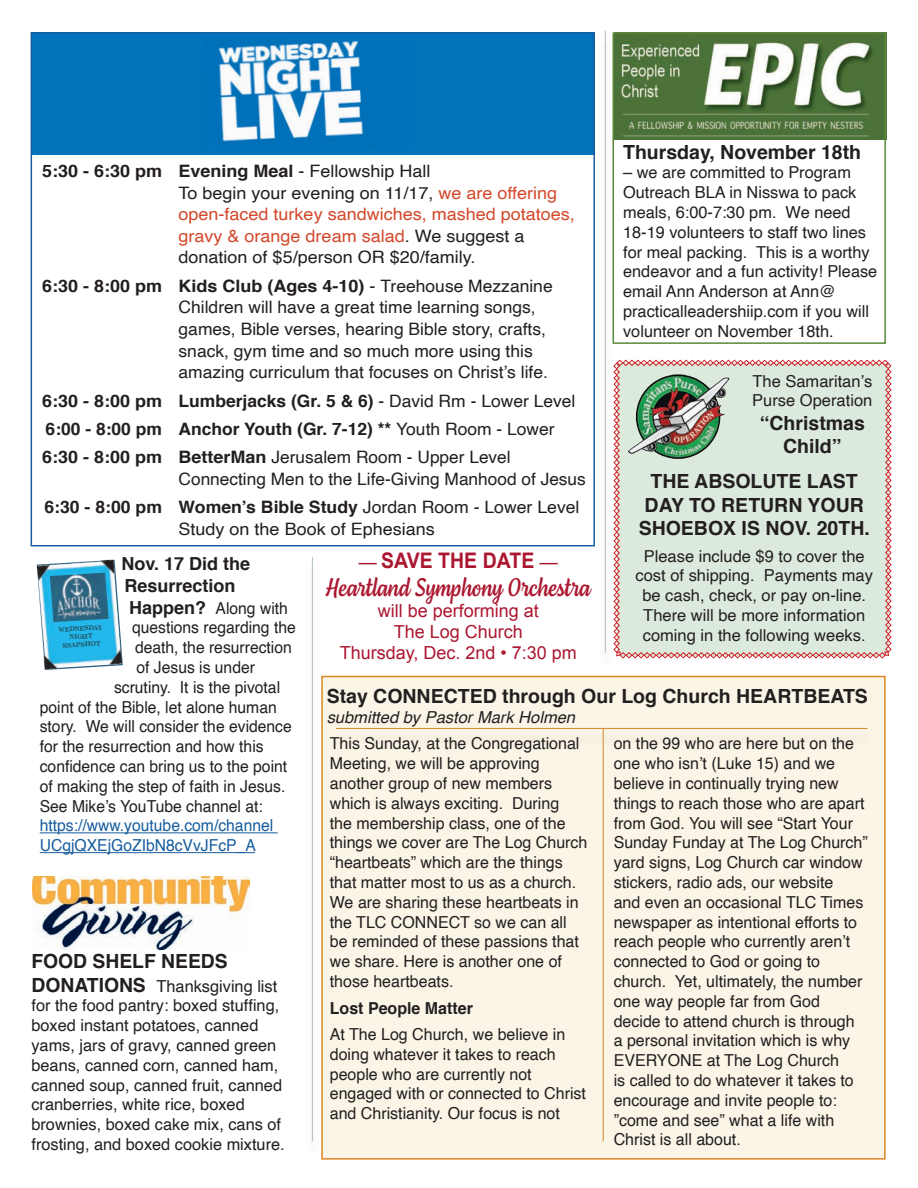
<style>
.page{position:relative;width:918px;height:1188px;background:#fff}
.page>*{position:absolute;margin:0;border:0;box-sizing:border-box;transform-origin:0 0}
.t1{font:26.25px "Lemongrass Script";color:#ac1730;scale:.8 1}
.t2{font:700 21.45px "Arial";color:#ac1730;scale:.91 1}
.t3{font:700 19.5px/23.4px "Helvetica";color:#231f20;text-align:center}
.t4{font:18px/21px "Arial";color:#ac1730;text-align:center}
.t5{font:700 18px/21.6px "Helvetica";color:#231f20}
.t6{font:17.1px/21.6px "Helvetica";color:#231f20;scale:1.05 1}
.t7{font:700 17.1px/28.3px "Helvetica";color:#231f20;scale:1.05 1}
.t8{font:17.1px/28.3px "Helvetica";color:#231f20}
.t9{font:16.5px/19.8px "Helvetica";color:#231f20}
.t10{font:16.5px "Helvetica";color:#231f20;scale:.95 1}
.t11{font:16.5px/19.8px "Helvetica";color:#175d9e;scale:.95 1}
.t12{font:italic 16.5px "Helvetica";color:#231f20}
.t13{font:700 16.5px "Helvetica";color:#231f20}
.t14{font:6.6px/7.9px "Rosella Hatched";color:#231f20;text-align:center;scale:.76 1}
.s1{font-weight:700}
.s2{color:#d3482a}
.s3{font-weight:400}
.s4{font-family:"Gill Sans";font-weight:400;font-size:18px}
.s5{font-weight:700;font-size:18px}
.s6{font-weight:700;font-size:19.5px}
</style>
<div class="page">
<img style="left:32px;top:877px;width:218px;height:72px">
<div style="left:321px;top:676px;width:565px;height:484px;background:#faf5e6;border:2px solid #db8624"></div>
<hr style="left:336px;top:728px;width:532px;height:1px;background:#db8624">
<hr style="left:603px;top:729px;width:1px;height:412px;background:#db8624">
<svg style="left:614px;top:360px;width:278px;height:299px;background:#dce2d7"></svg>
<img style="left:628px;top:374px;width:102px;height:85px">
<hr style="left:40px;top:832px;width:238px;height:1px;background:#175d9e">
<hr style="left:40px;top:852px;width:215px;height:1px;background:#175d9e">
<img style="left:36px;top:559px;width:87px;height:111px">
<img style="left:50px;top:573px;width:59px;height:49px">
<div style="left:597px;top:35px;width:17px;height:635px;background:#231f20;opacity:.3"></div>
<hr style="left:605px;top:31px;width:1px;height:622px;background:#aebbc5">
<div style="left:33px;top:32px;width:562px;height:123px;background:#0173bb"></div>
<img style="left:218px;top:41px;width:146px;height:101px">
<div style="left:31px;top:32px;width:564px;height:514px;border:2px solid #175d9e"></div>
<img style="left:616px;top:35px;width:267px;height:104px">
<div style="left:613px;top:32px;width:273px;height:312px;border:2px solid #5b883c"></div>
<div style="left:304px;top:561px;width:17px;height:598px;background:#231f20;opacity:.3"></div>
<hr style="left:312px;top:557px;width:1px;height:584px;background:#aebbc5">
<p class="t3" style="left:623px;top:140px;width:240px">Thursday, November 18th</p>
<p class="t9" style="left:623px;top:163px;width:256px">– we are committed to Program<br>Outreach BLA in Nisswa to pack meals, 6:00-7:30 pm. We need<br>18-19 volunteers to staff two lines for meal packing. This is a worthy endeavor and a fun activity! Please email Ann Anderson at Ann@ practicalleadershiip.com if you will volunteer on November 18th.</p>
<p class="t9" style="left:752px;top:372px;width:122px">The Samaritan’s<br>Purse Operation</p>
<p class="t3" style="left:760px;top:412px;width:107px">“Christmas<br>Child”</p>
<p class="t6" style="left:179px;top:161px;width:379px;text-indent:-137px"><span class="s1">5:30 - 6:30 pm Evening Meal</span> - Fellowship Hall<br>To begin your evening on 11/17, <span class="s2">we are offering open-faced turkey sandwiches, mashed potatoes, gravy &amp; orange dream salad</span>. We suggest a donation of $5/person OR $20/family.</p>
<p class="t6" style="left:179px;top:275px;width:358px;text-indent:-137px"><span class="s1">6:30 - 8:00 pm Kids Club (Ages 4-10)</span> - Treehouse Mezzanine Children will have a great time learning songs, games, Bible verses, hearing Bible story, crafts, snack, gym time and so much more using this amazing curriculum that focuses on Christ’s life.</p>
<p class="t7" style="left:42px;top:387px;width:510px">6:30 - 8:00 pm Lumberjacks (Gr. 5 &amp; 6) <span class="s3">- David Rm - Lower Level<br></span>6:00 - 8:00 pm Anchor Youth (Gr. 7-12) ** <span class="s3">Youth Room - Lower<br></span>6:30 - 8:00 pm BetterMan <span class="s3">Jerusalem Room - Upper Level</span></p>
<p class="t8" style="left:44px;top:465px;width:543px;text-indent:134px">Connecting Men to the Life-Giving Manhood of Jesus<br><span class="s1">6:30 - 8:00 pm Women’s Bible Study</span> Jordan Room - Lower Level</p>
<p class="t6" style="left:179px;top:518px;width:245px">Study on the Book of Ephesians</p>
<p class="t3" style="left:639px;top:470px;width:233px">THE ABSOLUTE LAST<br>DAY TO RETURN YOUR<br>SHOEBOX IS NOV. 20TH.</p>
<p class="t9" style="left:636px;top:546px;width:239px;text-align:center">Please include $9 to cover the cost of shipping. Payments may be cash, check, or pay on-line.<br>There will be more information coming in the following weeks.</p>
<h2 class="t2" style="left:359px;top:546px;width:220px"><span class="s4">—</span> SAVE THE DATE <span class="s4">—</span></h2>
<h1 class="t1" style="left:326px;top:571px;width:331px">Heartland Symphony Orchestra</h1>
<p class="t4" style="left:340px;top:600px;width:239px">will be performing at<br>The Log Church<br>Thursday, Dec. 2nd • 7:30 pm</p>
<p class="t5" style="left:122px;top:553px;width:130px">Nov. 17 Did the<br>Resurrection</p>
<p class="t10" style="left:129px;top:595px;width:169px"><span class="s5">Happen?</span> Along with</p>
<p class="t10" style="left:132px;top:615px;width:174px">questions regarding the</p>
<p class="t10" style="left:135px;top:635px;width:167px">death, the resurrection</p>
<p class="t10" style="left:137px;top:654px;width:126px">of Jesus is under</p>
<p class="t10" style="left:114px;top:674px;width:176px">scrutiny. It is the pivotal</p>
<p class="t10" style="left:40px;top:694px;width:251px">point of the Bible, let alone human</p>
<p class="t10" style="left:40px;top:714px;width:267px">story. We will consider the evidence</p>
<p class="t10" style="left:40px;top:734px;width:237px">for the resurrection and how this</p>
<p class="t10" style="left:40px;top:753px;width:262px">confidence can bring us to the point</p>
<p class="t10" style="left:40px;top:773px;width:260px">of making the step of faith in Jesus.</p>
<p class="t10" style="left:40px;top:793px;width:236px">See Mike’s YouTube channel at:</p>
<p class="t11" style="left:40px;top:816px;width:247px">https://www.youtube.com/channel<br>UCgjQXEjGoZIbN8cVvJFcP_A</p>
<p class="t14" style="left:58px;top:625px;width:59px;rotate:-4deg">Wednesday<br>Night<br>Snapshot</p>
<p class="t3" style="left:327px;top:685px;width:543px">Stay CONNECTED through Our Log Church HEARTBEATS</p>
<p class="t12" style="left:327px;top:704px;width:250px">submitted by Pastor Mark Holmen</p>
<p class="t9" style="left:614px;top:734px;width:256px">on the 99 who are here but on the one who isn’t (Luke 15) and we believe in continually trying new things to reach those who are apart from God. You will see “Start Your<br>Sunday Funday at The Log Church” yard signs, Log Church car window stickers, radio ads, our website<br>and even an occasional TLC Times newspaper as intentional efforts to reach people who currently aren’t connected to God or going to church. Yet, ultimately, the number one way people far from God decide to attend church is through<br>a personal invitation which is why<br>EVERYONE at The Log Church<br>is called to do whatever it takes to encourage and invite people to: ”come and see” what a life with<br>Christ is all about.</p>
<p class="t9" style="left:330px;top:734px;width:259px">This Sunday, at the Congregational<br>Meeting, we will be approving another group of new members which is always exciting. During<br>the membership class, one of the things we cover are The Log Church “heartbeats” which are the things that matter most to us as a church.<br>We are sharing these heartbeats in the TLC CONNECT so we can all be reminded of these passions that we share. Here is another one of those heartbeats.</p>
<p class="t13" style="left:330px;top:994px;width:145px">Lost People Matter</p>
<p class="t9" style="left:330px;top:1025px;width:258px">At The Log Church, we believe in doing whatever it takes to reach people who are currently not engaged with or connected to Christ and Christianity. Our focus is not</p>
<p class="t3" style="left:31px;top:950px;width:198px">FOOD SHELF NEEDS</p>
<p class="t9" style="left:31px;top:976px;width:255px"><span class="s6">DONATIONS</span> Thanksgiving list for the food pantry: boxed stuffing, boxed instant potatoes, canned yams, jars of gravy, canned green beans, canned corn, canned ham, canned soup, canned fruit, canned cranberries, white rice, boxed brownies, boxed cake mix, cans of frosting, and boxed cookie mixture.</p>
</div>
